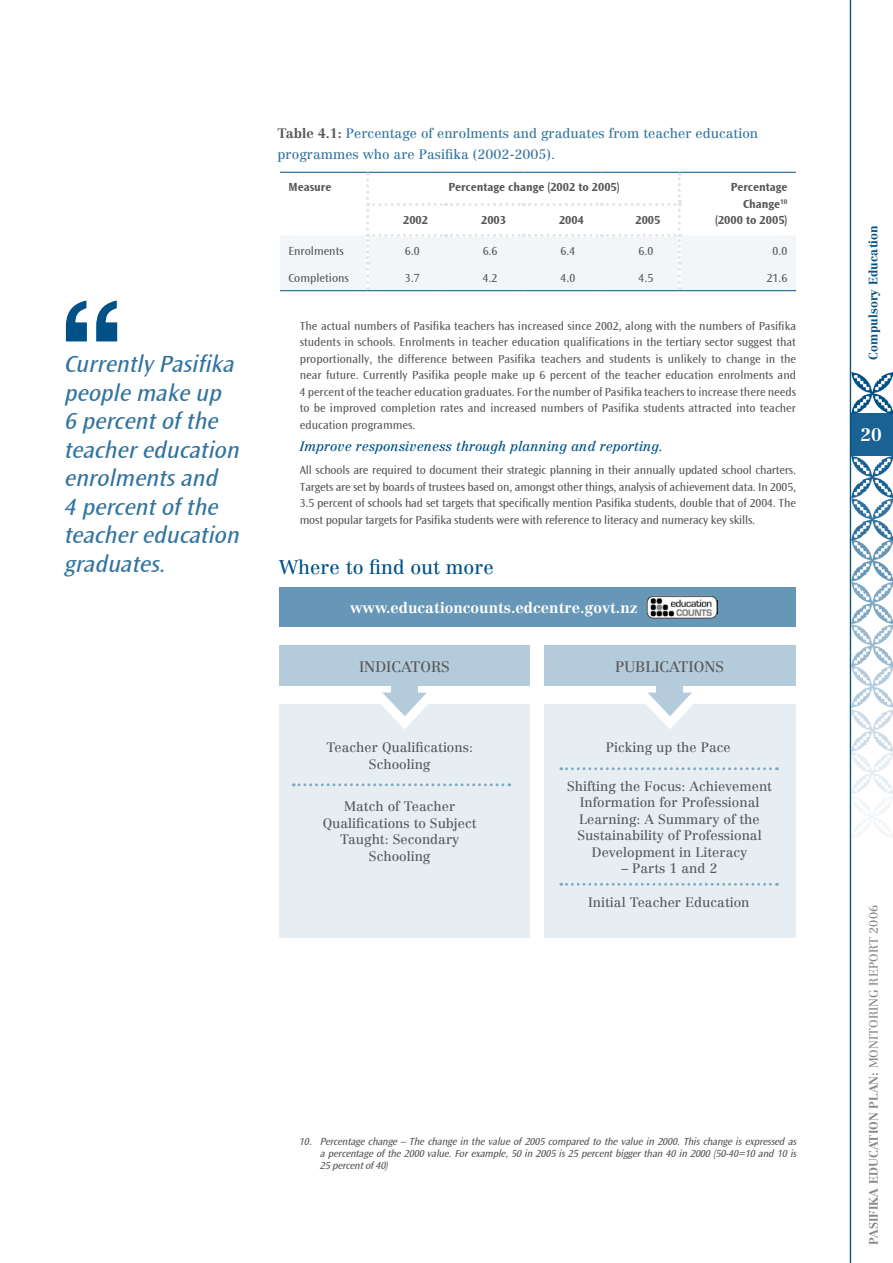
<style>
.page{position:relative;width:893px;height:1263px;background:#fff}
.page>*{position:absolute;margin:0;border:0;box-sizing:border-box;transform-origin:0 0}
.t1{font:700 150px "Helvetica";color:#005187}
.t2{font:italic 24px/28.5px "Ocean Sans Maori Normal";color:#33749f}
.t3{font:19.5px "Centennial";color:#005187}
.t4{font:700 18px "Centennial";color:#fff}
.t5{font:700 15px "Centennial";color:#fff}
.t6{font:15px "Centennial";color:#58585a}
.t7{font:13.5px/16.5px "Centennial";color:#58585a;text-align:center}
.t8{font:13.5px/21px "Centennial";color:#33749f}
.t9{font:italic 13.5px "Centennial";color:#005187}
.t10{font:12px/16.5px "Ocean Sans Maori Normal";color:#58585a;text-align:justify}
.t11{font:700 12px/16.5px "Ocean Sans Maori";color:#58585a;text-align:right}
.t12{font:700 12px "Centennial";letter-spacing:.005em;color:#87888a}
.t13{font:12px "Centennial Bold Os F";letter-spacing:.01em;color:#005187}
.t14{font:italic 10.5px/12px "Ocean Sans Maori Normal";letter-spacing:-.02em;color:#58585a;text-align:justify}
.s1{font-weight:700;color:#58585a}
.s2{font-weight:400}
</style>
<div class="page">
<div style="left:851px;top:413px;width:42px;height:43px;background:#1a6293"></div>
<svg style="left:851px;top:456px;width:42px;height:382px"></svg>
<svg style="left:851px;top:372px;width:42px;height:42px"></svg>
<hr style="left:850px;top:0;width:1px;height:1263px;background:#005187">
<hr style="left:280px;top:172px;width:88px;height:1px;background:#005187">
<hr style="left:368px;top:172px;width:77px;height:1px;background:#005187">
<hr style="left:445px;top:172px;width:78px;height:1px;background:#005187">
<hr style="left:523px;top:172px;width:78px;height:1px;background:#005187">
<hr style="left:601px;top:172px;width:78px;height:1px;background:#005187">
<hr style="left:679px;top:172px;width:117px;height:1px;background:#005187">
<svg style="left:280px;top:173px;width:516px;height:117px"></svg>
<hr style="left:280px;top:290px;width:88px;height:1px;background:#005187">
<hr style="left:368px;top:290px;width:77px;height:1px;background:#005187">
<hr style="left:445px;top:290px;width:78px;height:1px;background:#005187">
<hr style="left:523px;top:290px;width:78px;height:1px;background:#005187">
<hr style="left:601px;top:290px;width:78px;height:1px;background:#005187">
<hr style="left:679px;top:290px;width:117px;height:1px;background:#005187">
<div style="left:279px;top:704px;width:251px;height:233px;background:#e6eef3"></div>
<div style="left:544px;top:704px;width:251px;height:233px;background:#e6eef3"></div>
<svg style="left:646px;top:692px;width:47px;height:37px"></svg>
<div style="left:656px;top:671px;width:26px;height:23px;background:#b3cbdb"></div>
<svg style="left:381px;top:692px;width:47px;height:37px"></svg>
<div style="left:391px;top:671px;width:26px;height:23px;background:#b3cbdb"></div>
<div style="left:544px;top:645px;width:251px;height:41px;background:#b3cbdb"></div>
<div style="left:279px;top:645px;width:251px;height:41px;background:#b3cbdb"></div>
<div style="left:279px;top:588px;width:516px;height:39px;background:#6697b7"></div>
<svg style="left:561px;top:767px;width:216px;height:3px"></svg>
<svg style="left:561px;top:883px;width:216px;height:3px"></svg>
<svg style="left:293px;top:783px;width:217px;height:3px"></svg>
<img style="left:646px;top:595px;width:72px;height:23px">
<h1 class="t1" style="left:56px;top:265px;width:74px">‘‘</h1>
<h2 class="t2" style="left:64px;top:351px;width:176px">Currently Pasifika people make up<br>6 percent of the teacher education enrolments and<br>4 percent of the teacher education graduates.</h2>
<p class="t8" style="left:278px;top:123px;width:482px"><span class="s1">Table 4.1:</span> Percentage of enrolments and graduates from teacher education programmes who are Pasifika (2002-2005).</p>
<p class="t11" style="left:289px;top:179px;width:44px">Measure</p>
<p class="t11" style="left:448px;top:179px;width:173px">Percentage change (2002 to 2005)</p>
<p class="t11" style="left:731px;top:179px;width:58px">Percentage<br>Change<sup>10</sup></p>
<p class="t11" style="left:403px;top:212px;width:26px">2002</p>
<p class="t11" style="left:481px;top:212px;width:26px">2003</p>
<p class="t11" style="left:559px;top:212px;width:26px">2004</p>
<p class="t11" style="left:635px;top:212px;width:26px">2005</p>
<p class="t11" style="left:715px;top:212px;width:74px">(2000 to 2005)</p>
<p class="t10" style="left:289px;top:243px;width:57px">Enrolments</p>
<p class="t10" style="left:405px;top:243px;width:16px">6.0</p>
<p class="t10" style="left:483px;top:243px;width:16px">6.6</p>
<p class="t10" style="left:561px;top:243px;width:16px">6.4</p>
<p class="t10" style="left:639px;top:243px;width:16px">6.0</p>
<p class="t10" style="left:773px;top:243px;width:16px">0.0</p>
<p class="t10" style="left:289px;top:270px;width:62px">Completions</p>
<p class="t10" style="left:405px;top:270px;width:16px">3.7</p>
<p class="t10" style="left:483px;top:270px;width:16px">4.2</p>
<p class="t10" style="left:561px;top:270px;width:16px">4.0</p>
<p class="t10" style="left:639px;top:270px;width:16px">4.5</p>
<p class="t10" style="left:767px;top:270px;width:22px">21.6</p>
<p class="t10" style="left:300px;top:317px;width:498px">The actual numbers of Pasifika teachers has increased since 2002, along with the numbers of Pasifika students in schools. Enrolments in teacher education qualifications in the tertiary sector suggest that proportionally, the difference between Pasifika teachers and students is unlikely to change in the near future. Currently Pasifika people make up 6 percent of the teacher education enrolments and 4 percent of the teacher education graduates. For the number of Pasifika teachers to increase there needs to be improved completion rates and increased numbers of Pasifika students attracted into teacher education programmes.</p>
<p class="t9" style="left:300px;top:439px;width:365px">Improve responsiveness through planning and reporting.</p>
<p class="t10" style="left:300px;top:462px;width:498px">All schools are required to document their strategic planning in their annually updated school charters.<br>Targets are set by boards of trustees based on, amongst other things, analysis of achievement data. In 2005, 3.5 percent of schools had set targets that specifically mention Pasifika students, double that of 2004. The most popular targets for Pasifika students were with reference to literacy and numeracy key skills.</p>
<h3 class="t3" style="left:279px;top:556px;width:216px">Where to find out more</h3>
<p class="t5" style="left:350px;top:598px;width:289px">www.educationcounts.edcentre.govt.nz</p>
<p class="t6" style="left:359px;top:658px;width:91px">Indicators</p>
<p class="t6" style="left:615px;top:658px;width:109px">Publications</p>
<p class="t7" style="left:326px;top:739px;width:148px">Teacher Qualifications:<br>Schooling</p>
<p class="t7" style="left:323px;top:798px;width:155px">Match of Teacher<br>Qualifications to Subject<br>Taught: Secondary<br>Schooling</p>
<p class="t7" style="left:606px;top:739px;width:126px">Picking up the Pace</p>
<p class="t7" style="left:567px;top:778px;width:206px">Shifting the Focus: Achievement<br>Information for Professional<br>Learning: A Summary of the<br>Sustainability of Professional<br>Development in Literacy</p>
<p class="t7" style="left:622px;top:860px;width:97px">– Parts 1 and 2</p>
<p class="t7" style="left:588px;top:894px;width:163px">Initial Teacher Education</p>
<p class="t14" style="left:320px;top:1135px;width:478px;text-indent:-21px">10. Percentage change – The change in the value of 2005 compared to the value in 2000. This change is expressed as a percentage of the 2000 value. For example, 50 in 2005 is 25 percent bigger than 40 in 2000 (50-40=10 and 10 is 25 percent of 40)</p>
<p class="t13" style="left:866px;top:360px;width:136px;rotate:-90deg">Compulsory Education</p>
<h3 class="t4" style="left:860px;top:424px;width:23px">20</h3>
<p class="t12" style="left:866px;top:1245px;width:341px;rotate:-90deg">Pasifika Education Plan: <span class="s2">Monitoring Report 2006</span></p>
</div>
